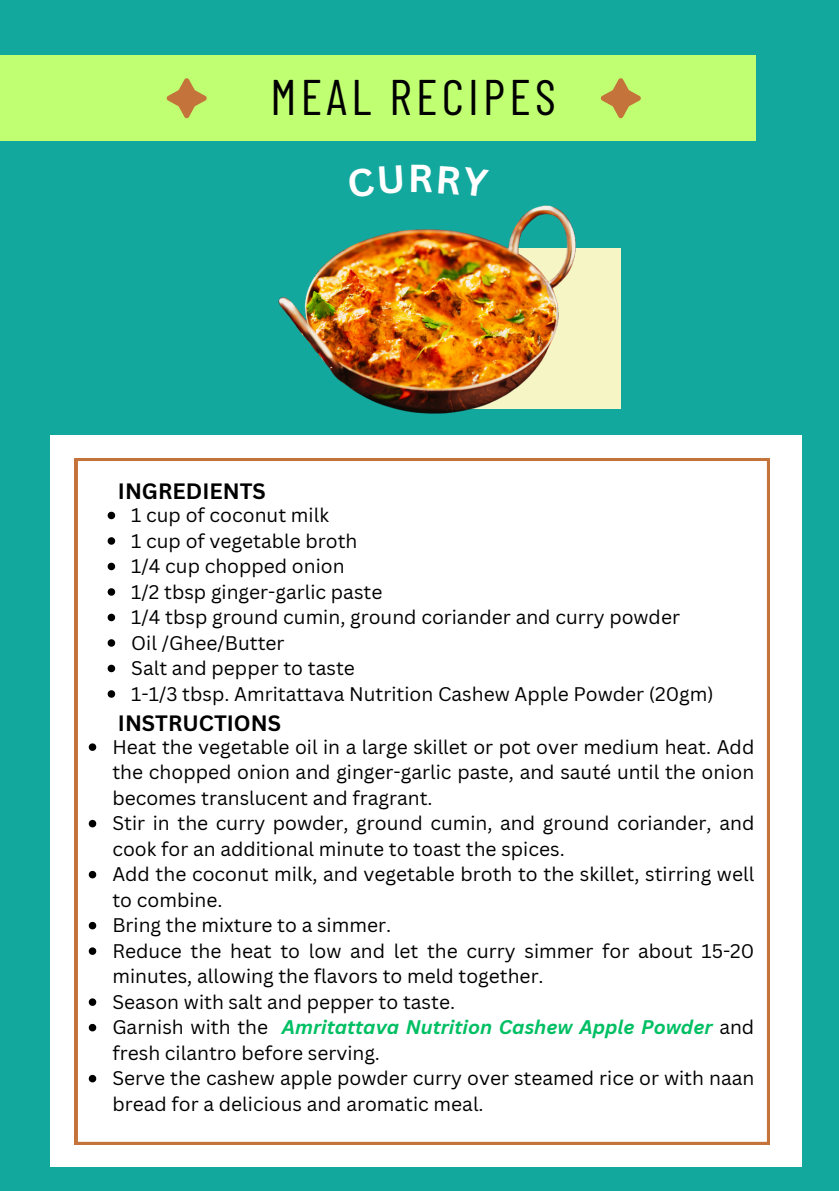
<style>
.page{position:relative;width:839px;height:1191px;background:#fff}
.page>*{position:absolute;margin:0;border:0;box-sizing:border-box;transform-origin:0 0}
.t1{font:50px "Barlow Condensed";letter-spacing:.085em;color:#000}
.t2{font:700 38px "Canva Sans";color:#fff}
.t3{font:700 21.6px "Canva Sans";color:#000}
.t4{font:19.2px/25.6px "Canva Sans";color:#000}
.s1{font-weight:700;font-style:italic;color:#00bf63}
</style>
<div class="page">
<div style="left:0;top:0;width:838px;height:1191px;background:#13a89e"></div>
<div style="left:399px;top:248px;width:221px;height:160px;background:#f6f5c5"></div>
<div style="left:0;top:56px;width:755px;height:85px;background:#c1ff72"></div>
<svg style="left:166px;top:78px;width:41px;height:40px"></svg>
<svg style="left:600px;top:78px;width:40px;height:40px"></svg>
<div style="left:51px;top:436px;width:751px;height:731px;background:#fff"></div>
<svg style="left:75px;top:458px;width:694px;height:687px"></svg>
<img style="left:278px;top:205px;width:312px;height:209px">
<svg style="left:89px;top:743px;width:7px;height:8px"></svg>
<svg style="left:89px;top:820px;width:7px;height:7px"></svg>
<svg style="left:89px;top:871px;width:7px;height:7px"></svg>
<svg style="left:89px;top:922px;width:7px;height:7px"></svg>
<svg style="left:89px;top:947px;width:7px;height:8px"></svg>
<svg style="left:89px;top:998px;width:7px;height:8px"></svg>
<svg style="left:89px;top:1024px;width:7px;height:7px"></svg>
<svg style="left:89px;top:1075px;width:7px;height:7px"></svg>
<svg style="left:108px;top:512px;width:7px;height:7px"></svg>
<svg style="left:108px;top:537px;width:7px;height:8px"></svg>
<svg style="left:108px;top:563px;width:7px;height:7px"></svg>
<svg style="left:108px;top:588px;width:7px;height:8px"></svg>
<svg style="left:108px;top:614px;width:7px;height:7px"></svg>
<svg style="left:108px;top:639px;width:7px;height:8px"></svg>
<svg style="left:108px;top:665px;width:7px;height:7px"></svg>
<svg style="left:108px;top:690px;width:7px;height:8px"></svg>
<h1 class="t1" style="left:270px;top:65px;width:287px">MEAL RECIPES</h1>
<p class="t3" style="left:118px;top:476px;width:149px">INGREDIENTS</p>
<h2 class="t2" style="left:408px;top:152px;width:27px">R</h2>
<p class="t4" style="left:131px;top:502px;width:199px">1 cup of coconut milk</p>
<p class="t4" style="left:131px;top:527px;width:228px">1 cup of vegetable broth</p>
<p class="t4" style="left:131px;top:553px;width:215px">1/4 cup chopped onion</p>
<p class="t4" style="left:131px;top:578px;width:253px">1/2 tbsp ginger-garlic paste</p>
<p class="t4" style="left:131px;top:604px;width:550px">1/4 tbsp ground cumin, ground coriander and curry powder</p>
<p class="t4" style="left:131px;top:629px;width:155px">Oil /Ghee/Butter</p>
<p class="t4" style="left:131px;top:655px;width:584px">Salt and pepper to taste<br>1-1/3 tbsp. Amritattava Nutrition Cashew Apple Powder (20gm)</p>
<p class="t3" style="left:118px;top:708px;width:164px">INSTRUCTIONS</p>
<p class="t4" style="left:112px;top:734px;width:643px;text-align:justify">Heat the vegetable oil in a large skillet or pot over medium heat. Add the chopped onion and ginger-garlic paste, and sauté until the onion becomes translucent and fragrant.</p>
<p class="t4" style="left:112px;top:810px;width:643px">Stir in the curry powder, ground cumin, and ground coriander, and cook for an additional minute to toast the spices.</p>
<p class="t4" style="left:112px;top:861px;width:643px">Add the coconut milk, and vegetable broth to the skillet, stirring well to combine.</p>
<p class="t4" style="left:112px;top:912px;width:280px">Bring the mixture to a simmer.</p>
<p class="t4" style="left:112px;top:938px;width:643px">Reduce the heat to low and let the curry simmer for about 15-20 minutes, allowing the flavors to meld together.</p>
<h3 class="t4" style="left:112px;top:989px;width:344px">Season with salt and pepper to taste.</h3>
<p class="t4" style="left:112px;top:1014px;width:643px">Garnish with the <span class="s1">Amritattava Nutrition Cashew Apple Powder</span> and fresh cilantro before serving.</p>
<p class="t4" style="left:112px;top:1065px;width:643px">Serve the cashew apple powder curry over steamed rice or with naan bread for a delicious and aromatic meal.</p>
</div>
